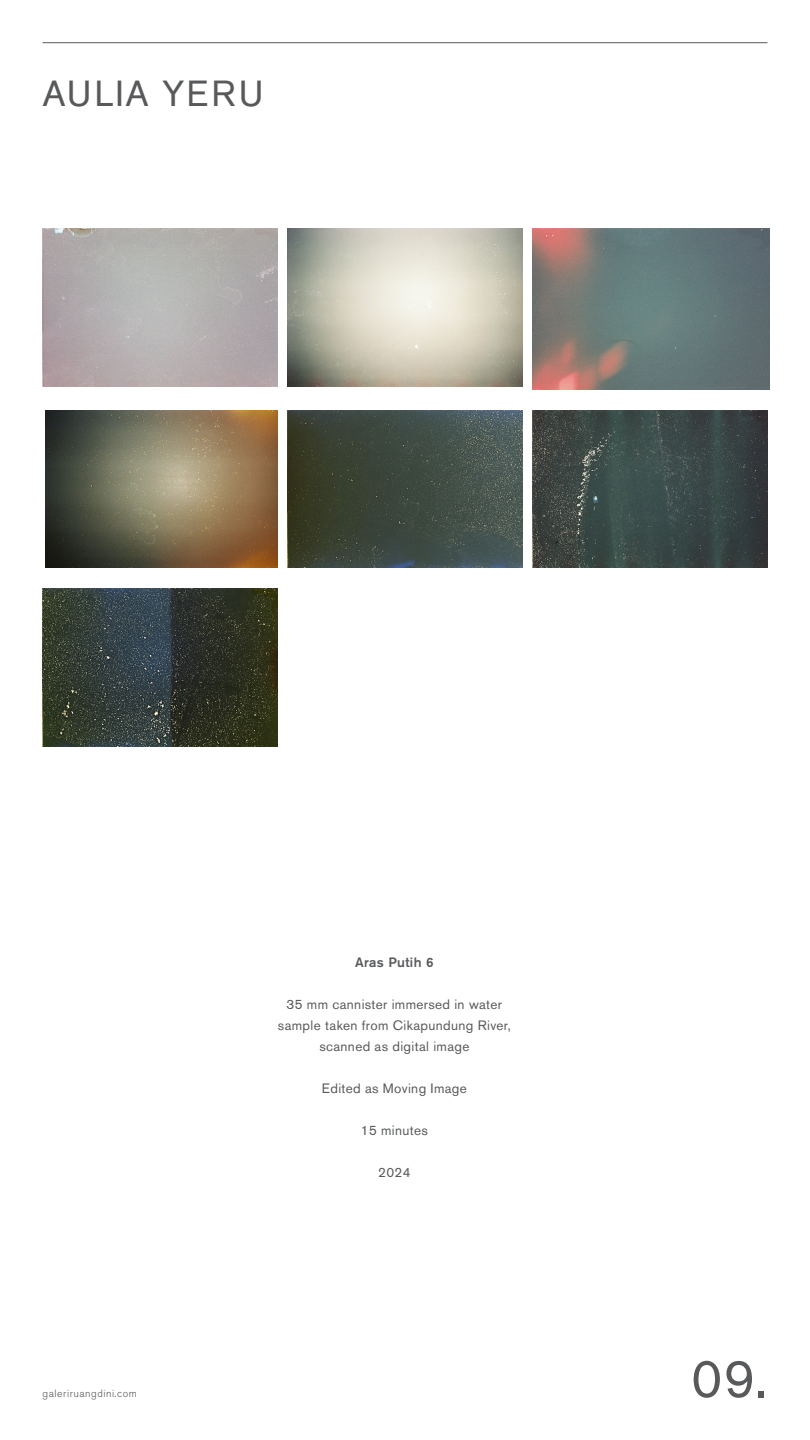
<style>
.page{position:relative;width:810px;height:1440px;background:#fff}
.page>*{position:absolute;margin:0;border:0;box-sizing:border-box;transform-origin:0 0}
.t1{font:54px "Akzidenz Grotesk Pro";color:#58595b}
.t2{font:36px "Akzidenz Grotesk Pro";letter-spacing:.05em;color:#58595b}
.t3{font:13.5px/21px "Akzidenz Grotesk Pro";letter-spacing:.025em;color:#58595b;text-align:center}
.t4{font:500 13.5px "Akzidenz Grotesk Pro";letter-spacing:.025em;color:#58595b}
.t5{font:300 10.5px "Akzidenz Grotesk Pro";letter-spacing:.05em;color:#58595b}
</style>
<div class="page">
<hr style="left:43px;top:43px;width:724px;height:1px;background:#58595b">
<img style="left:43px;top:228px;width:234px;height:158px">
<img style="left:288px;top:228px;width:234px;height:158px">
<img style="left:533px;top:228px;width:237px;height:161px">
<img style="left:533px;top:410px;width:234px;height:158px">
<img style="left:45px;top:410px;width:232px;height:158px">
<img style="left:43px;top:589px;width:234px;height:157px">
<img style="left:288px;top:410px;width:234px;height:158px">
<h2 class="t2" style="left:43px;top:70px;width:223px">AULIA YERU</h2>
<p class="t5" style="left:43px;top:1387px;width:96px">galeriruangdini.com</p>
<p class="t4" style="left:355px;top:953px;width:80px">Aras Putih 6</p>
<p class="t3" style="left:278px;top:993px;width:235px">35 mm cannister immersed in water sample taken from Cikapundung River, scanned as digital image</p>
<p class="t3" style="left:322px;top:1077px;width:146px">Edited as Moving Image</p>
<p class="t3" style="left:361px;top:1119px;width:69px">15 minutes</p>
<p class="t3" style="left:378px;top:1161px;width:34px">2024</p>
<h1 class="t1" style="left:691px;top:1344px;width:78px">09.</h1>
</div>
